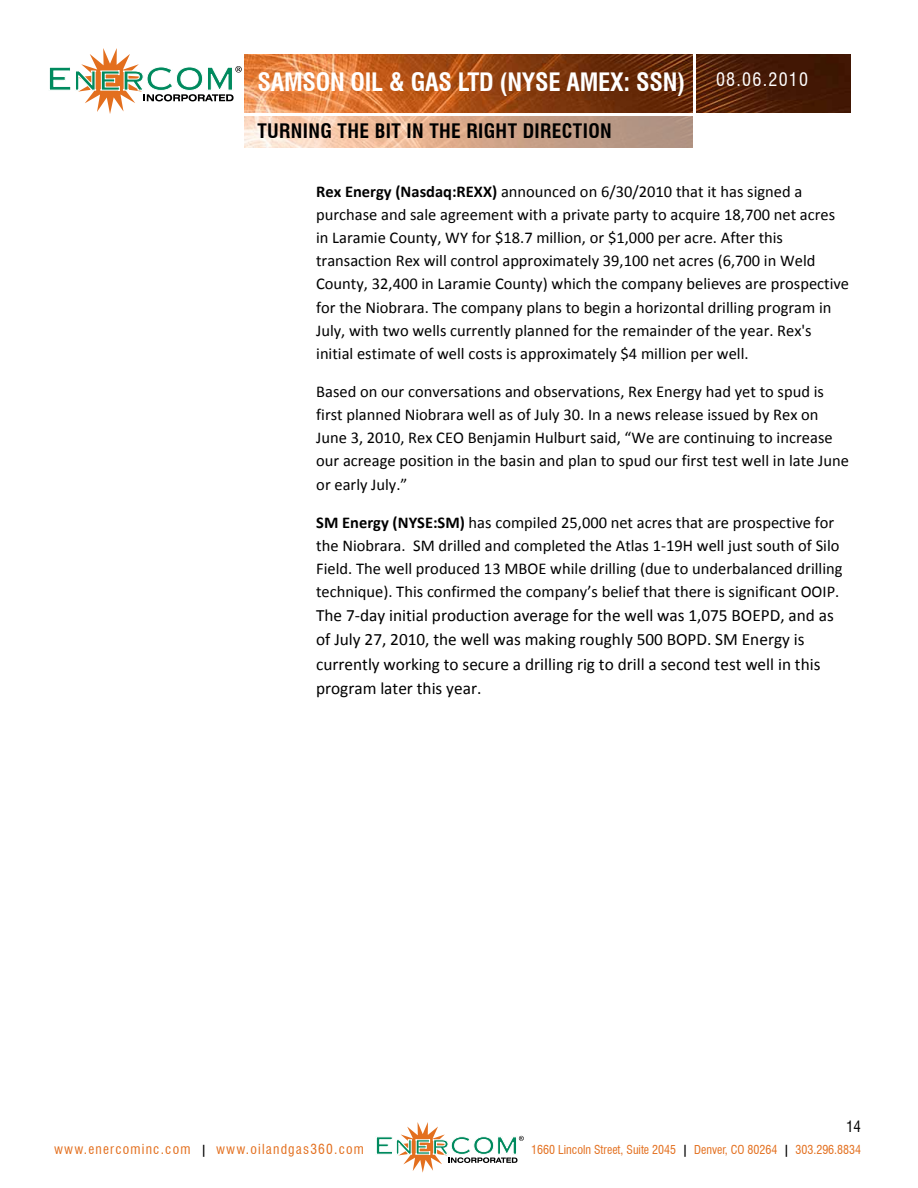
<style>
.page{position:relative;width:918px;height:1188px;background:#fff}
.page>*{position:absolute;margin:0;border:0;box-sizing:border-box;transform-origin:0 0}
.t1{font:700 condensed 24.75px "Swiss 721 BT";letter-spacing:-.01em;color:#fff}
.t2{font:700 condensed 19.5px "Swiss 721 BT";letter-spacing:.02em;color:#000}
.t3{font:condensed 18px "Swiss 721 BT";letter-spacing:.07em;color:#fff}
.t4{font:17.25px/24.2px "Calibri";color:#000}
.t5{font:16.5px/23.1px "Calibri";color:#000}
.t6{font:condensed 15px "Swiss 721 BT";color:#000}
.t7{font:condensed 13.5px "Swiss 721 BT";letter-spacing:.09em;color:#e36f1e}
.t8{font:condensed 12px "Swiss 721 BT";color:#e36f1e}
.s1{font-weight:700}
.s2{font-weight:700;font-size:12px;color:#000}
.s3{font-weight:700;color:#000}
</style>
<div class="page">
<svg style="left:49px;top:48px;width:193px;height:66px"></svg>
<img style="left:244px;top:54px;width:449px;height:58px">
<img style="left:697px;top:54px;width:153px;height:58px">
<img style="left:244px;top:116px;width:449px;height:32px">
<svg style="left:376px;top:1122px;width:148px;height:51px"></svg>
<h1 class="t1" style="left:257px;top:68px;width:429px">SAMSON OIL &amp; GAS LTD (NYSE AMEX: SSN)</h1>
<p class="t2" style="left:257px;top:119px;width:45px">TURNING</p>
<p class="t2" style="left:338px;top:119px;width:246px">THE BIT IN THE RIGHT DIRECTION</p>
<p class="t3" style="left:716px;top:69px;width:94px">08.06.2010</p>
<p class="t5" style="left:316px;top:179px;width:535px"><span class="s1">Rex Energy (Nasdaq:REXX)</span> announced on 6/30/2010 that it has signed a purchase and sale agreement with a private party to acquire 18,700 net acres in Laramie County, WY for $18.7 million, or $1,000 per acre. After this transaction Rex will control approximately 39,100 net acres (6,700 in Weld County, 32,400 in Laramie County) which the company believes are prospective for the Niobrara. The company plans to begin a horizontal drilling program in July, with two wells currently planned for the remainder of the year. Rex's initial estimate of well costs is approximately $4 million per well.</p>
<p class="t5" style="left:316px;top:379px;width:534px">Based on our conversations and observations, Rex Energy had yet to spud is first planned Niobrara well as of July 30. In a news release issued by Rex on June 3, 2010, Rex CEO Benjamin Hulburt said, “We are continuing to increase our acreage position in the basin and plan to spud our first test well in late June or early July.”</p>
<p class="t5" style="left:316px;top:510px;width:528px"><span class="s1">SM Energy (NYSE:SM)</span> has compiled 25,000 net acres that are prospective for the Niobrara. SM drilled and completed the Atlas 1‐19H well just south of Silo Field. The well produced 13 MBOE while drilling (due to underbalanced drilling technique). This confirmed the company’s belief that there is significant OOIP.</p>
<p class="t4" style="left:316px;top:603px;width:519px">The 7‐day initial production average for the well was 1,075 BOEPD, and as of July 27, 2010, the well was making roughly 500 BOPD. SM Energy is currently working to secure a drilling rig to drill a second test well in this program later this year.</p>
<p class="t6" style="left:846px;top:1117px;width:16px">14</p>
<p class="t7" style="left:54px;top:1141px;width:312px">www.enercominc.com <span class="s2">|</span> www.oilandgas360.com</p>
<p class="t8" style="left:531px;top:1142px;width:331px">1660 Lincoln Street, Suite 2045 <span class="s3">|</span> Denver, CO 80264 <span class="s3">|</span> 303.296.8834</p>
</div>
